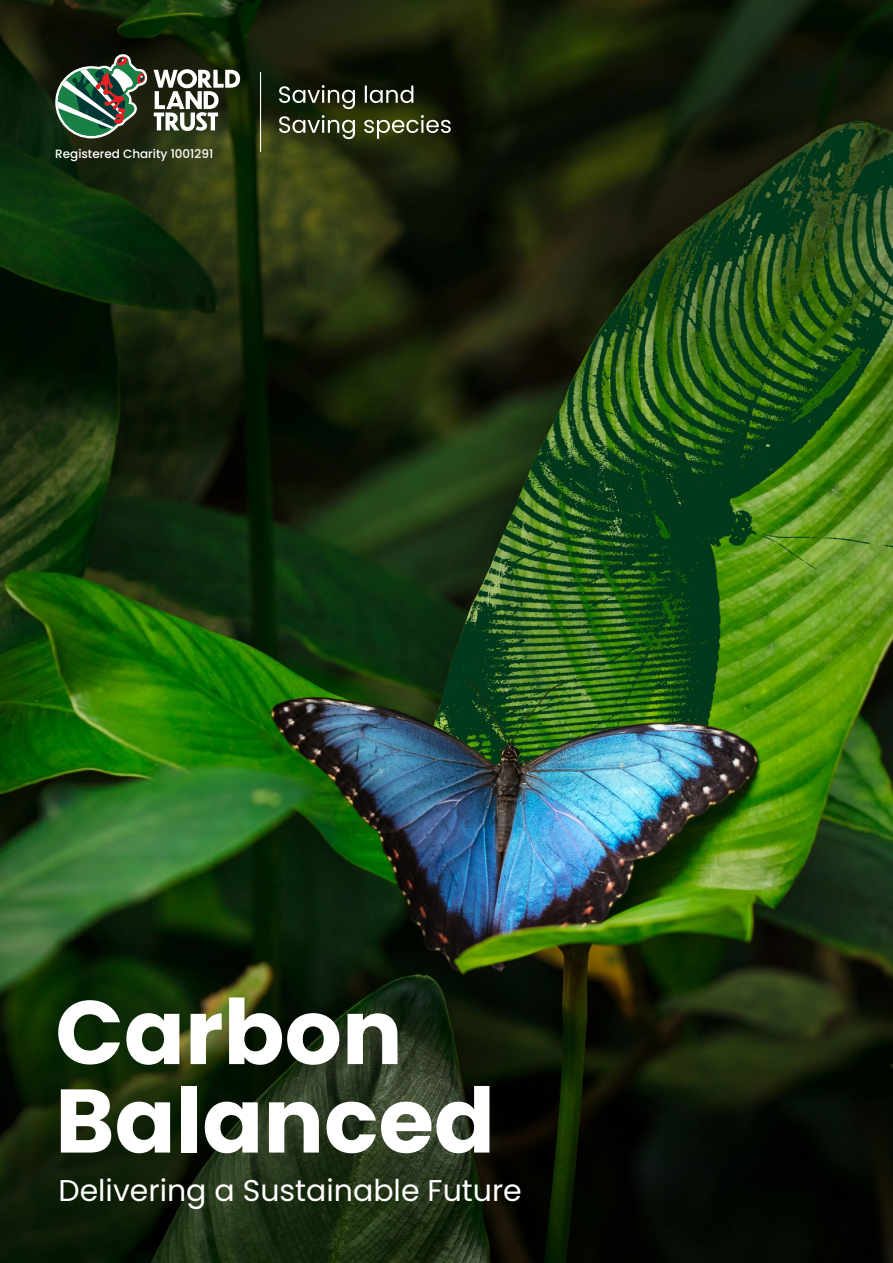
<style>
.page{position:relative;width:893px;height:1263px;background:#fff}
.page>*{position:absolute;margin:0;border:0;box-sizing:border-box;transform-origin:0 0}
.t1{font:700 90px/88.5px "Poppins";color:#fff}
.t2{font:30px "Poppins";color:#fff}
.t3{font:500 12px "Poppins";color:#fff}
</style>
<div class="page">
<img style="left:0;top:0;width:893px;height:1263px">
<hr style="left:260px;top:72px;width:1px;height:80px;background:#fff">
<svg style="left:55px;top:54px;width:93px;height:84px"></svg>
<svg style="left:154px;top:69px;width:86px;height:62px"></svg>
<svg style="left:279px;top:115px;width:172px;height:24px;background:#555c3d"></svg>
<svg style="left:279px;top:85px;width:134px;height:24px;background:#444b3a"></svg>
<p class="t3" style="left:55px;top:147px;width:159px">Registered Charity 1001291</p>
<h1 class="t1" style="left:55px;top:989px;width:441px">Carbon<br>Balanced</h1>
<p class="t2" style="left:58px;top:1173px;width:465px">Delivering a Sustainable Future</p>
</div>
